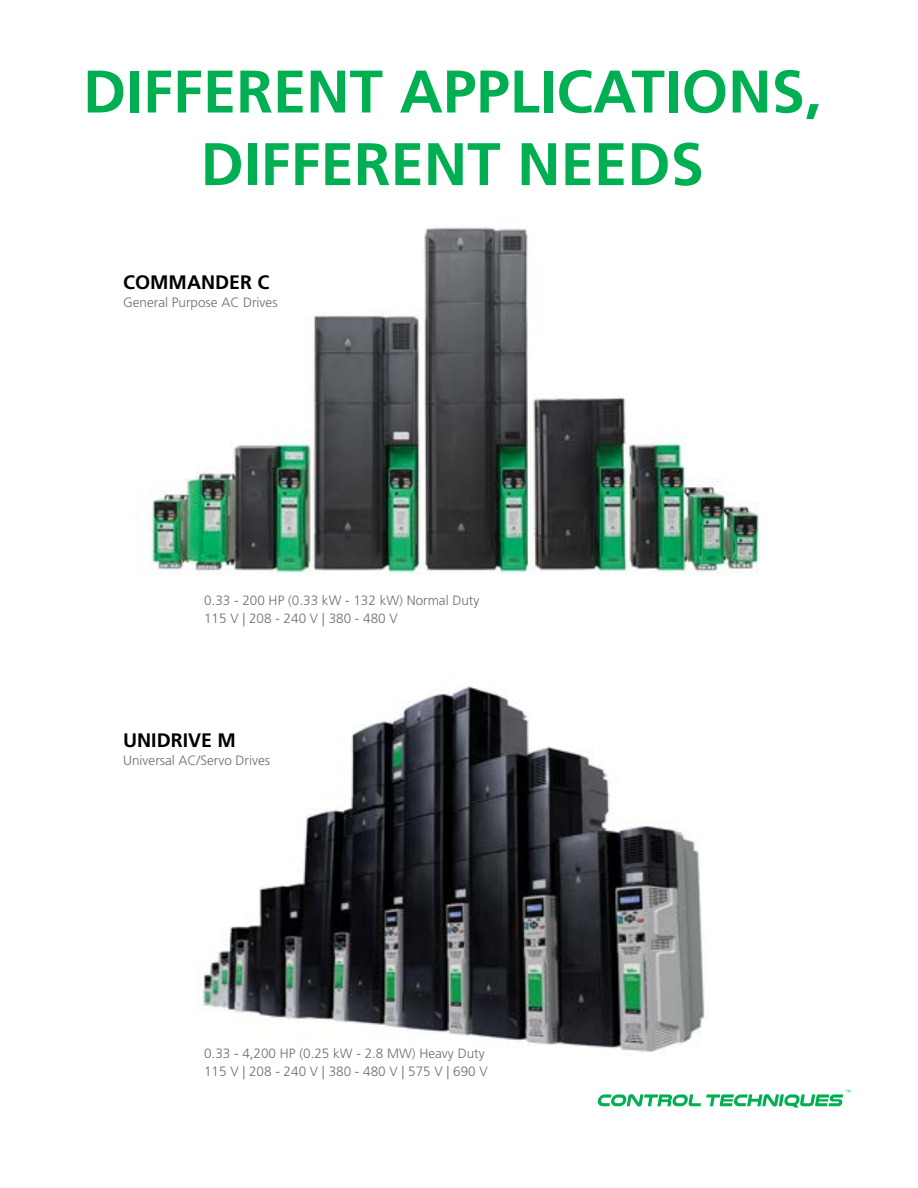
<style>
.page{position:relative;width:918px;height:1188px;background:#fff}
.page>*{position:absolute;margin:0;border:0;box-sizing:border-box;transform-origin:0 0}
.t1{font:700 60px/72.6px "Frutiger";color:#00af52;text-align:center}
.t2{font:700 19.5px "Frutiger";color:#000}
.t3{font:300 13.5px/18px "Frutiger";color:#6d6e71}
</style>
<div class="page">
<svg style="left:598px;top:1090px;width:252px;height:18px"></svg>
<img style="left:202px;top:686px;width:503px;height:366px">
<img style="left:135px;top:227px;width:625px;height:347px">
<h1 class="t1" style="left:83px;top:56px;width:740px">DIFFERENT APPLICATIONS,<br>DIFFERENT NEEDS</h1>
<h2 class="t2" style="left:123px;top:271px;width:148px">COMMANDER C</h2>
<p class="t3" style="left:123px;top:293px;width:156px">General Purpose AC Drives</p>
<p class="t3" style="left:204px;top:591px;width:277px">0.33 - 200 HP (0.33 kW - 132 kW) Normal Duty<br>115 V | 208 - 240 V | 380 - 480 V</p>
<h2 class="t2" style="left:123px;top:729px;width:114px">UNIDRIVE M</h2>
<p class="t3" style="left:123px;top:751px;width:149px">Universal AC/Servo Drives</p>
<p class="t3" style="left:204px;top:1045px;width:285px">0.33 - 4,200 HP (0.25 kW - 2.8 MW) Heavy Duty<br>115 V | 208 - 240 V | 380 - 480 V | 575 V | 690 V</p>
</div>
